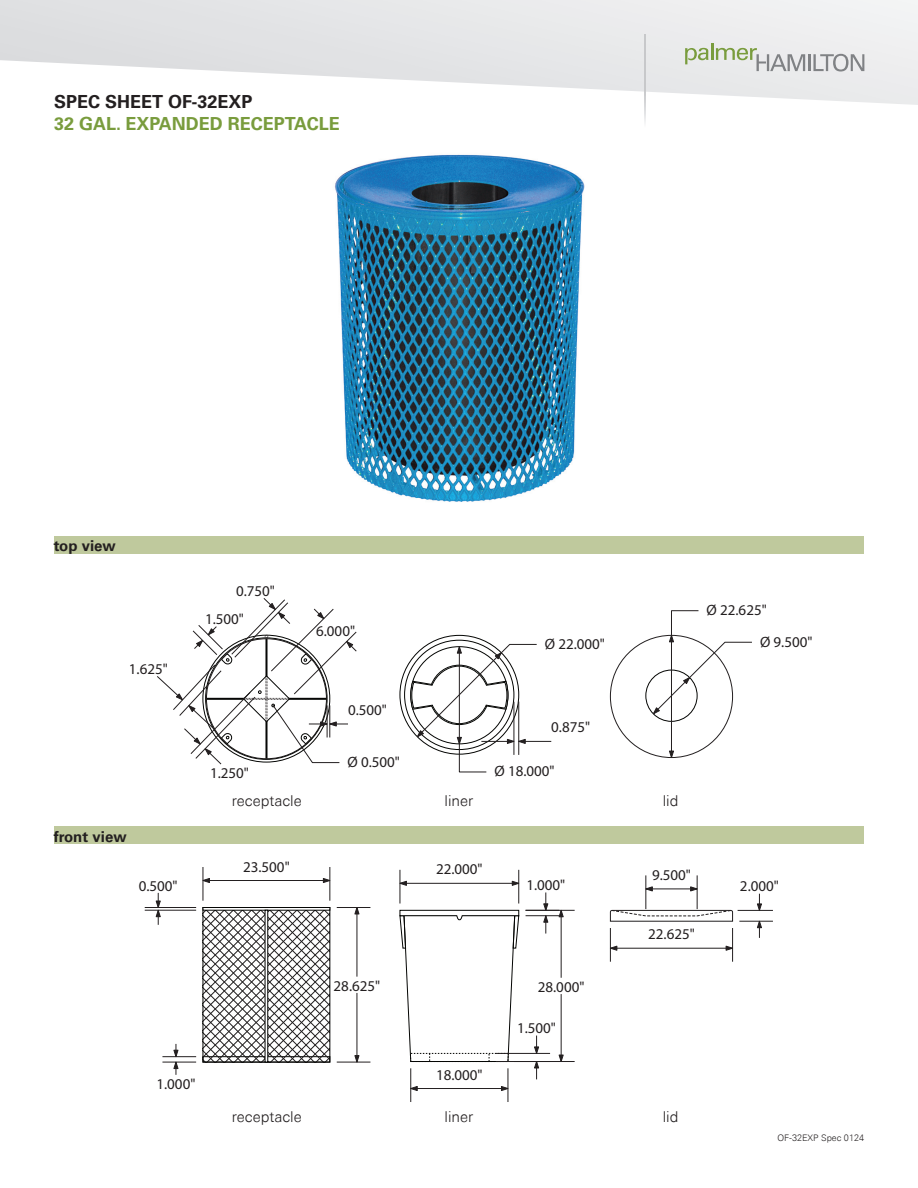
<style>
.page{position:relative;width:918px;height:1188px;background:#fff}
.page>*{position:absolute;margin:0;border:0;box-sizing:border-box;transform-origin:0 0}
.t1{font:700 18px "Univers LT Std";color:#799c3d}
.t2{font:700 18px "Univers LT Std";color:#231f20}
.t3{font:15px/28.3px "Myriad Pro";color:#231f20}
.t4{font:300 15px "Univers Next Pro";color:#231f20}
.t5{font:700 15px "Univers LT Std";color:#231f20}
.t6{font:300 9px "Univers Next Pro";color:#231f20}
</style>
<div class="page">
<svg style="left:0;top:0;width:918px;height:106px"></svg>
<hr style="left:808px;top:54px;width:3px;height:17px;background:#808285">
<svg style="left:813px;top:54px;width:51px;height:18px"></svg>
<svg style="left:685px;top:43px;width:120px;height:28px;background:#d2d7cc"></svg>
<svg style="left:645px;top:35px;width:1px;height:88px"></svg>
<div style="left:54px;top:536px;width:810px;height:18px;background:#bfc99d"></div>
<div style="left:54px;top:826px;width:810px;height:18px;background:#bfc99d"></div>
<svg style="left:669px;top:750px;width:5px;height:8px"></svg>
<hr style="left:671px;top:635px;width:1px;height:123px;background:#231f20">
<svg style="left:653px;top:610px;width:99px;height:105px"></svg>
<svg style="left:157px;top:598px;width:200px;height:167px"></svg>
<hr style="left:519px;top:741px;width:32px;height:1px;background:#231f20">
<svg style="left:410px;top:644px;width:127px;height:128px"></svg>
<svg style="left:205px;top:910px;width:123px;height:150px"></svg>
<div style="left:203px;top:907px;width:127px;height:155px;border:1px solid #040503"></div>
<svg style="left:610px;top:910px;width:123px;height:12px"></svg>
<div style="left:203px;top:907px;width:127px;height:3px;border:1px solid #040503"></div>
<svg style="left:400px;top:910px;width:119px;height:152px"></svg>
<hr style="left:610px;top:948px;width:123px;height:1px;background:#231f20">
<hr style="left:610px;top:928px;width:1px;height:34px;background:#231f20">
<hr style="left:732px;top:928px;width:1px;height:34px;background:#231f20">
<svg style="left:610px;top:945px;width:8px;height:6px"></svg>
<svg style="left:725px;top:945px;width:8px;height:6px"></svg>
<hr style="left:646px;top:889px;width:51px;height:1px;background:#231f20">
<hr style="left:697px;top:875px;width:1px;height:34px;background:#231f20">
<hr style="left:646px;top:875px;width:1px;height:34px;background:#231f20">
<svg style="left:690px;top:886px;width:8px;height:6px"></svg>
<svg style="left:645px;top:886px;width:8px;height:6px"></svg>
<hr style="left:739px;top:921px;width:34px;height:1px;background:#231f20">
<hr style="left:738px;top:910px;width:35px;height:1px;background:#231f20">
<svg style="left:757px;top:920px;width:5px;height:18px"></svg>
<svg style="left:757px;top:894px;width:5px;height:17px"></svg>
<hr style="left:357px;top:993px;width:1px;height:69px;background:#231f20">
<hr style="left:357px;top:908px;width:1px;height:69px;background:#231f20">
<hr style="left:337px;top:907px;width:33px;height:1px;background:#231f20">
<hr style="left:337px;top:1062px;width:33px;height:1px;background:#231f20">
<svg style="left:354px;top:908px;width:6px;height:7px"></svg>
<svg style="left:354px;top:1055px;width:6px;height:8px"></svg>
<hr style="left:203px;top:880px;width:127px;height:1px;background:#231f20">
<hr style="left:330px;top:867px;width:1px;height:34px;background:#231f20">
<hr style="left:203px;top:867px;width:1px;height:34px;background:#231f20">
<svg style="left:323px;top:878px;width:8px;height:5px"></svg>
<svg style="left:202px;top:878px;width:8px;height:5px"></svg>
<hr style="left:145px;top:907px;width:51px;height:1px;background:#231f20">
<hr style="left:145px;top:910px;width:51px;height:1px;background:#231f20">
<svg style="left:155px;top:893px;width:6px;height:32px"></svg>
<hr style="left:162px;top:1062px;width:34px;height:1px;background:#231f20">
<hr style="left:162px;top:1056px;width:34px;height:1px;background:#231f20">
<svg style="left:173px;top:1044px;width:6px;height:31px"></svg>
<hr style="left:411px;top:1088px;width:97px;height:1px;background:#231f20">
<hr style="left:508px;top:1068px;width:1px;height:34px;background:#231f20">
<hr style="left:411px;top:1068px;width:1px;height:34px;background:#231f20">
<svg style="left:501px;top:1086px;width:8px;height:5px"></svg>
<svg style="left:410px;top:1086px;width:8px;height:5px"></svg>
<hr style="left:526px;top:915px;width:33px;height:1px;background:#231f20">
<svg style="left:543px;top:892px;width:6px;height:42px"></svg>
<hr style="left:400px;top:883px;width:119px;height:1px;background:#231f20">
<hr style="left:519px;top:870px;width:1px;height:34px;background:#231f20">
<hr style="left:400px;top:870px;width:1px;height:34px;background:#231f20">
<svg style="left:512px;top:881px;width:8px;height:5px"></svg>
<svg style="left:399px;top:881px;width:8px;height:5px"></svg>
<hr style="left:561px;top:910px;width:1px;height:68px;background:#231f20">
<hr style="left:561px;top:994px;width:1px;height:68px;background:#231f20">
<hr style="left:514px;top:1061px;width:61px;height:1px;background:#231f20">
<hr style="left:526px;top:910px;width:49px;height:1px;background:#231f20">
<svg style="left:558px;top:1054px;width:6px;height:7px"></svg>
<svg style="left:558px;top:910px;width:6px;height:8px"></svg>
<hr style="left:496px;top:1061px;width:54px;height:1px;background:#231f20">
<hr style="left:496px;top:1053px;width:54px;height:1px;background:#231f20">
<svg style="left:534px;top:1062px;width:5px;height:17px"></svg>
<svg style="left:534px;top:1036px;width:5px;height:18px"></svg>
<img style="left:335px;top:154px;width:250px;height:348px">
<p class="t2" style="left:54px;top:91px;width:200px">SPEC SHEET OF-32EXP</p>
<p class="t1" style="left:54px;top:113px;width:287px">32 GAL. EXPANDED RECEPTACLE</p>
<p class="t5" style="left:54px;top:537px;width:64px">top view</p>
<p class="t3" style="left:129px;top:655px;width:40px">1.625"</p>
<p class="t5" style="left:54px;top:828px;width:74px">front view</p>
<p class="t3" style="left:139px;top:871px;width:40px">0.500"</p>
<p class="t3" style="left:205px;top:577px;width:71px;text-indent:31px">0.750"<br>1.500"</p>
<p class="t3" style="left:316px;top:617px;width:40px">6.000"</p>
<p class="t3" style="left:210px;top:759px;width:40px">1.250"</p>
<p class="t4" style="left:232px;top:792px;width:71px">receptacle</p>
<p class="t3" style="left:243px;top:852px;width:48px">23.500"</p>
<p class="t3" style="left:348px;top:696px;width:40px">0.500"</p>
<p class="t3" style="left:348px;top:748px;width:54px">Ø 0.500"</p>
<p class="t3" style="left:156px;top:1069px;width:40px">1.000"</p>
<p class="t3" style="left:334px;top:971px;width:48px">28.625"</p>
<p class="t4" style="left:232px;top:1108px;width:71px">receptacle</p>
<p class="t3" style="left:545px;top:629px;width:62px">Ø 22.000"</p>
<p class="t4" style="left:445px;top:792px;width:30px">liner</p>
<p class="t3" style="left:551px;top:713px;width:40px">0.875"</p>
<p class="t3" style="left:495px;top:757px;width:62px">Ø 18.000"</p>
<p class="t3" style="left:436px;top:855px;width:48px">22.000"</p>
<p class="t3" style="left:526px;top:871px;width:40px">1.000"</p>
<p class="t3" style="left:436px;top:1060px;width:48px">18.000"</p>
<p class="t4" style="left:445px;top:1108px;width:30px">liner</p>
<p class="t3" style="left:538px;top:972px;width:48px">28.000"</p>
<p class="t3" style="left:517px;top:1014px;width:40px">1.500"</p>
<p class="t3" style="left:707px;top:596px;width:62px">Ø 22.625"</p>
<p class="t3" style="left:760px;top:627px;width:54px">Ø 9.500"</p>
<p class="t4" style="left:663px;top:792px;width:17px">lid</p>
<p class="t3" style="left:652px;top:860px;width:40px">9.500"</p>
<p class="t3" style="left:648px;top:920px;width:48px">22.625"</p>
<p class="t3" style="left:740px;top:872px;width:40px">2.000"</p>
<p class="t4" style="left:663px;top:1108px;width:17px">lid</p>
<p class="t6" style="left:777px;top:1132px;width:88px">OF-32EXP Spec 0124</p>
</div>
